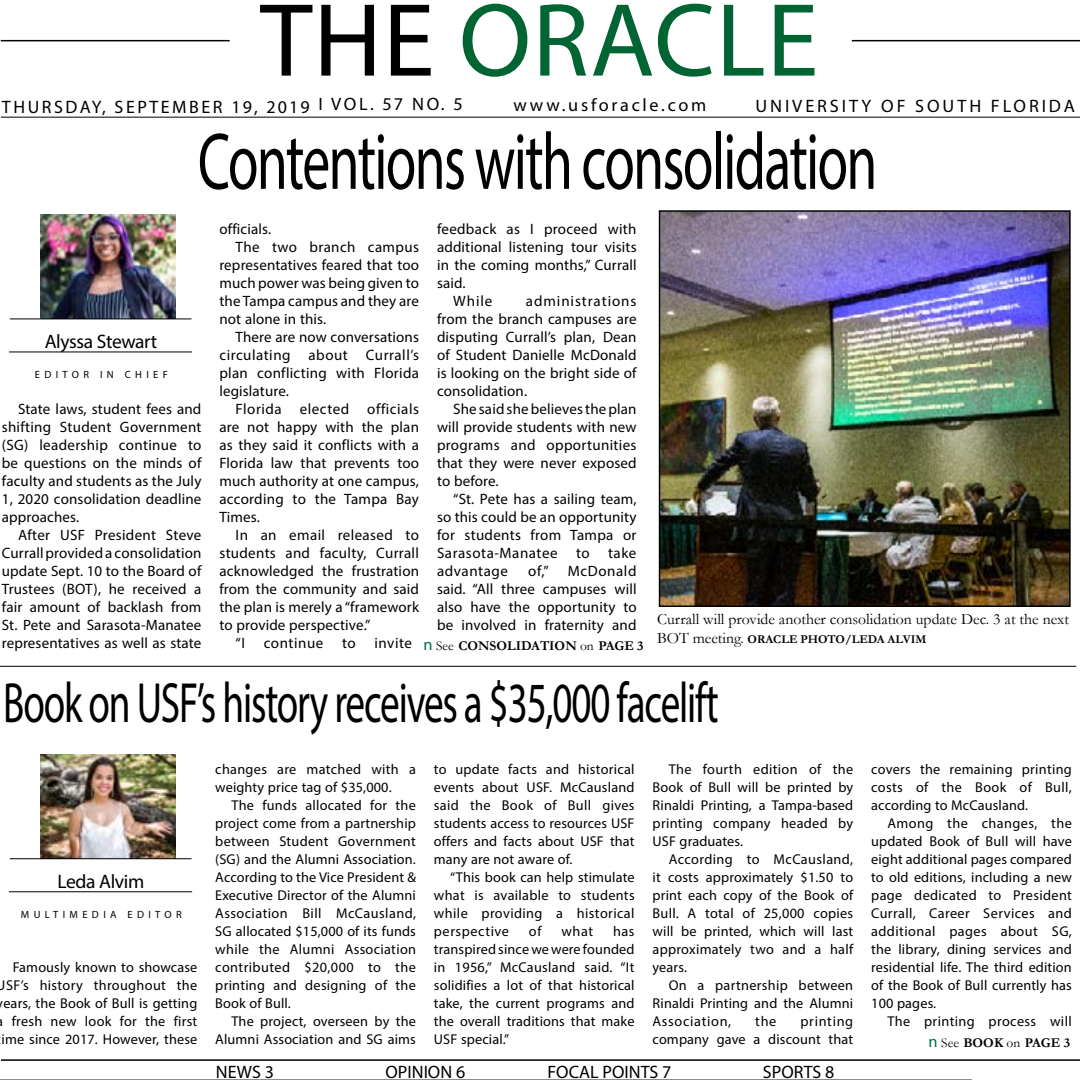
<style>
.page{position:relative;width:1080px;height:1080px;background:#fff}
.page>*{position:absolute;margin:0;border:0;box-sizing:border-box;transform-origin:0 0}
.t1{font:105px "Myriad Pro";letter-spacing:.01em;color:#006433}
.t2{font:81px "Myriad Pro";letter-spacing:-.03em;color:#000;scale:.69 1}
.t3{font:57px "Myriad Pro";letter-spacing:-.03em;color:#000;scale:.69 1}
.t4{font:19.5px "Myriad Pro";letter-spacing:-.02em;color:#000}
.t5{font:18px "Myriad Pro";letter-spacing:.14em;color:#000}
.t6{font:18px "Myriad Pro";letter-spacing:.16em;color:#000}
.t7{font:18px "Myriad Pro";color:#000}
.t8{font:15.75px "Garamond";color:#000}
.t9{font:15px/18px "Myriad Pro";letter-spacing:.01em;color:#000;text-align:justify}
.t10{font:15px "Myriad Pro";letter-spacing:.035em;color:#000}
.t11{font:14.25px/18px "Myriad Pro";letter-spacing:.01em;color:#000;text-align:justify}
.t12{font:14.25px "Myriad Pro";letter-spacing:.03em;color:#000}
.t13{font:700 13.5px "Garamond";color:#000}
.t14{font:700 12px "Garamond";color:#000}
.t15{font:10.5px "Myriad Pro";letter-spacing:.415em;color:#000}
.s1{color:#000}
.s2{font-weight:400;font-size:15.75px}
.s3{font-family:"Myriad Pro";font-weight:400;font-size:16.5px;color:#006f53}
.s4{font-weight:400}
</style>
<div class="page">
<hr style="left:1px;top:117px;width:1079px;height:1px;background:#000">
<hr style="left:1px;top:40px;width:229px;height:1px;background:#000">
<hr style="left:852px;top:40px;width:228px;height:1px;background:#000">
<hr style="left:0;top:1079px;width:972px;height:1px;background:#000">
<hr style="left:1px;top:1059px;width:1079px;height:2px;background:#000">
<img style="left:41px;top:755px;width:135px;height:103px">
<hr style="left:10px;top:858px;width:181px;height:1px;background:#000">
<hr style="left:9px;top:892px;width:183px;height:1px;background:#000">
<img style="left:661px;top:212px;width:408px;height:393px">
<hr style="left:0;top:666px;width:1076px;height:1px;background:#000">
<img style="left:41px;top:215px;width:135px;height:104px">
<hr style="left:10px;top:319px;width:181px;height:1px;background:#000">
<hr style="left:9px;top:352px;width:183px;height:1px;background:#000">
<h1 class="t1" style="left:260px;top:-24px;width:560px"><span class="s1">THE</span> ORACLE</h1>
<p class="t5" style="left:2px;top:96px;width:462px">THURSDAY, SEPTEMBER 19, 2019 I VOL. 57 NO. 5</p>
<p class="t5" style="left:514px;top:94px;width:194px">www.usforacle.com</p>
<p class="t6" style="left:755px;top:95px;width:321px">UNIVERSITY OF SOUTH FLORIDA</p>
<h2 class="t2" style="left:198px;top:112px;width:986px">Contentions with consolidation</h2>
<p class="t9" style="left:219px;top:220px;width:53px">officials.</p>
<p class="t9" style="left:236px;top:238px;width:185px">The two branch campus</p>
<p class="t9" style="left:219px;top:256px;width:201px">representatives feared that too</p>
<p class="t9" style="left:219px;top:274px;width:201px">much power was being given to</p>
<p class="t9" style="left:219px;top:292px;width:201px">the Tampa campus and they are</p>
<p class="t9" style="left:219px;top:310px;width:108px">not alone in this.</p>
<p class="t9" style="left:236px;top:328px;width:185px">There are now conversations</p>
<p class="t10" style="left:219px;top:346px;width:201px">circulating about Currall’s</p>
<p class="t9" style="left:219px;top:364px;width:201px">plan conflicting with Florida</p>
<p class="t9" style="left:219px;top:382px;width:71px">legislature.</p>
<p class="t10" style="left:236px;top:400px;width:185px">Florida elected officials</p>
<p class="t9" style="left:219px;top:418px;width:201px">are not happy with the plan</p>
<p class="t9" style="left:219px;top:436px;width:201px">as they said it conflicts with a</p>
<p class="t9" style="left:219px;top:454px;width:201px">Florida law that prevents too</p>
<p class="t9" style="left:219px;top:472px;width:201px">much authority at one campus,</p>
<p class="t9" style="left:219px;top:490px;width:201px">according to the Tampa Bay</p>
<p class="t9" style="left:219px;top:508px;width:42px">Times.</p>
<p class="t9" style="left:236px;top:526px;width:185px">In an email released to</p>
<p class="t9" style="left:219px;top:544px;width:201px">students and faculty, Currall</p>
<p class="t9" style="left:219px;top:562px;width:201px">acknowledged the frustration</p>
<p class="t9" style="left:219px;top:580px;width:201px">from the community and said</p>
<p class="t9" style="left:219px;top:598px;width:201px">the plan is merely a “framework</p>
<p class="t9" style="left:219px;top:616px;width:153px">to provide perspective.”</p>
<p class="t10" style="left:236px;top:634px;width:178px">“I continue to invite</p>
<p class="t9" style="left:437px;top:220px;width:201px">feedback as I proceed with</p>
<p class="t9" style="left:437px;top:238px;width:201px">additional listening tour visits</p>
<p class="t9" style="left:437px;top:256px;width:201px">in the coming months,” Currall</p>
<p class="t9" style="left:437px;top:274px;width:30px">said.</p>
<p class="t9" style="left:453px;top:292px;width:41px">While</p>
<p class="t9" style="left:437px;top:292px;width:201px;text-indent:89px">administrations from the branch campuses are disputing Currall’s plan, Dean of Student Danielle McDonald is looking on the bright side of consolidation.</p>
<p class="t9" style="left:437px;top:400px;width:201px;text-indent:16px">She said she believes the plan will provide students with new programs and opportunities that they were never exposed to before.</p>
<p class="t9" style="left:437px;top:490px;width:201px;text-indent:16px">“St. Pete has a sailing team, so this could be an opportunity for students from Tampa or Sarasota-Manatee to take advantage</p>
<h3 class="t4" style="left:45px;top:329px;width:114px">Alyssa Stewart</h3>
<p class="t15" style="left:35px;top:368px;width:135px">EDITOR IN CHIEF</p>
<p class="t9" style="left:2px;top:400px;width:201px;text-indent:16px">State laws, student fees and shifting Student Government (SG) leadership continue to be questions on the minds of faculty and students as the July 1, 2020 consolidation deadline approaches.</p>
<p class="t9" style="left:2px;top:526px;width:201px;text-indent:16px">After USF President Steve Currall provided a consolidation update Sept. 10 to the Board of Trustees (BOT), he received a fair amount of backlash from St. Pete and Sarasota-Manatee representatives as well as state</p>
<p class="t9" style="left:528px;top:562px;width:22px">of,”</p>
<p class="t9" style="left:437px;top:562px;width:201px;text-indent:131px">McDonald said. “All three campuses will also have the opportunity to be involved in fraternity and</p>
<p class="t8" style="left:657px;top:608px;width:414px">Currall will provide another consolidation update Dec. 3 at the next</p>
<p class="t14" style="left:657px;top:631px;width:271px"><span class="s2">BOT meeting.</span> ORACLE PHOTO/LEDA ALVIM</p>
<p class="t13" style="left:424px;top:637px;width:222px"><span class="s3">n</span> <span class="s4">See</span> CONSOLIDATION <span class="s4">on</span> PAGE 3</p>
<h3 class="t3" style="left:3px;top:667px;width:1039px">Book on USF’s history receives a $35,000 facelift</h3>
<h3 class="t4" style="left:58px;top:869px;width:88px">Leda Alvim</h3>
<p class="t15" style="left:21px;top:908px;width:162px">MULTIMEDIA EDITOR</p>
<p class="t11" style="left:-3px;top:958px;width:202px;text-align:right">Famously known to showcase<br>USF’s history throughout the years, the Book of Bull is getting fresh new look for the first ime since 2017. However, these</p>
<p class="t11" style="left:215px;top:760px;width:202px">changes are matched with a weighty price tag of $35,000.</p>
<p class="t11" style="left:215px;top:796px;width:202px;text-indent:16px">The funds allocated for the project come from a partnership between Student Government (SG) and the Alumni Association.<br>According to the Vice President &amp; Executive Director of the Alumni Association Bill McCausland, SG allocated $15,000 of its funds while the Alumni Association contributed $20,000 to the printing and designing of the Book of Bull.</p>
<p class="t11" style="left:215px;top:1012px;width:202px;text-align:right">The project, overseen by the<br>Alumni Association and SG aims</p>
<p class="t11" style="left:434px;top:760px;width:202px">to update facts and historical events about USF. McCausland said the Book of Bull gives students access to resources USF offers and facts about USF that many are not aware of.</p>
<p class="t11" style="left:434px;top:868px;width:202px;text-indent:16px">“This book can help stimulate what is available to students while providing a historical perspective</p>
<p class="t11" style="left:529px;top:922px;width:14px">of</p>
<p class="t11" style="left:561px;top:922px;width:33px">what</p>
<p class="t11" style="left:434px;top:922px;width:202px;text-indent:179px">has transpired since we were founded in 1956,” McCausland said. “It solidifies a lot of that historical take, the current programs and the overall traditions that make USF special.”</p>
<p class="t11" style="left:653px;top:760px;width:202px;text-indent:16px">The fourth edition of the Book of Bull will be printed by Rinaldi Printing, a Tampa-based printing company headed by USF graduates.</p>
<p class="t11" style="left:653px;top:850px;width:202px;text-indent:16px">According to McCausland, it costs approximately $1.50 to print each copy of the Book of Bull. A total of 25,000 copies will be printed, which will last approximately two and a half years.</p>
<p class="t11" style="left:653px;top:976px;width:202px;text-indent:16px">On a partnership between Rinaldi Printing and the Alumni Association,</p>
<p class="t11" style="left:755px;top:1012px;width:23px">the</p>
<p class="t11" style="left:653px;top:1012px;width:202px;text-align:right">printing<br>company gave a discount that</p>
<p class="t5" style="left:216px;top:1061px;width:60px">NEWS 3</p>
<p class="t7" style="left:386px;top:1061px;width:81px">OPINION 6</p>
<p class="t7" style="left:548px;top:1061px;width:125px">FOCAL POINTS 7</p>
<p class="t5" style="left:763px;top:1061px;width:73px">SPORTS 8</p>
<p class="t11" style="left:871px;top:760px;width:202px">covers the remaining printing costs of the Book of Bull, according to McCausland.</p>
<p class="t11" style="left:871px;top:814px;width:202px;text-indent:16px">Among the changes, the updated Book of Bull will have eight additional pages compared to old editions, including a new page dedicated to President Currall, Career Services and additional pages about SG, the library, dining services and residential life. The third edition of the Book of Bull currently has 100 pages.</p>
<p class="t12" style="left:887px;top:1012px;width:186px">The printing process will</p>
<p class="t13" style="left:929px;top:1033px;width:143px"><span class="s3">n</span> <span class="s4">See</span> BOOK <span class="s4">on</span> PAGE 3</p>
</div>
